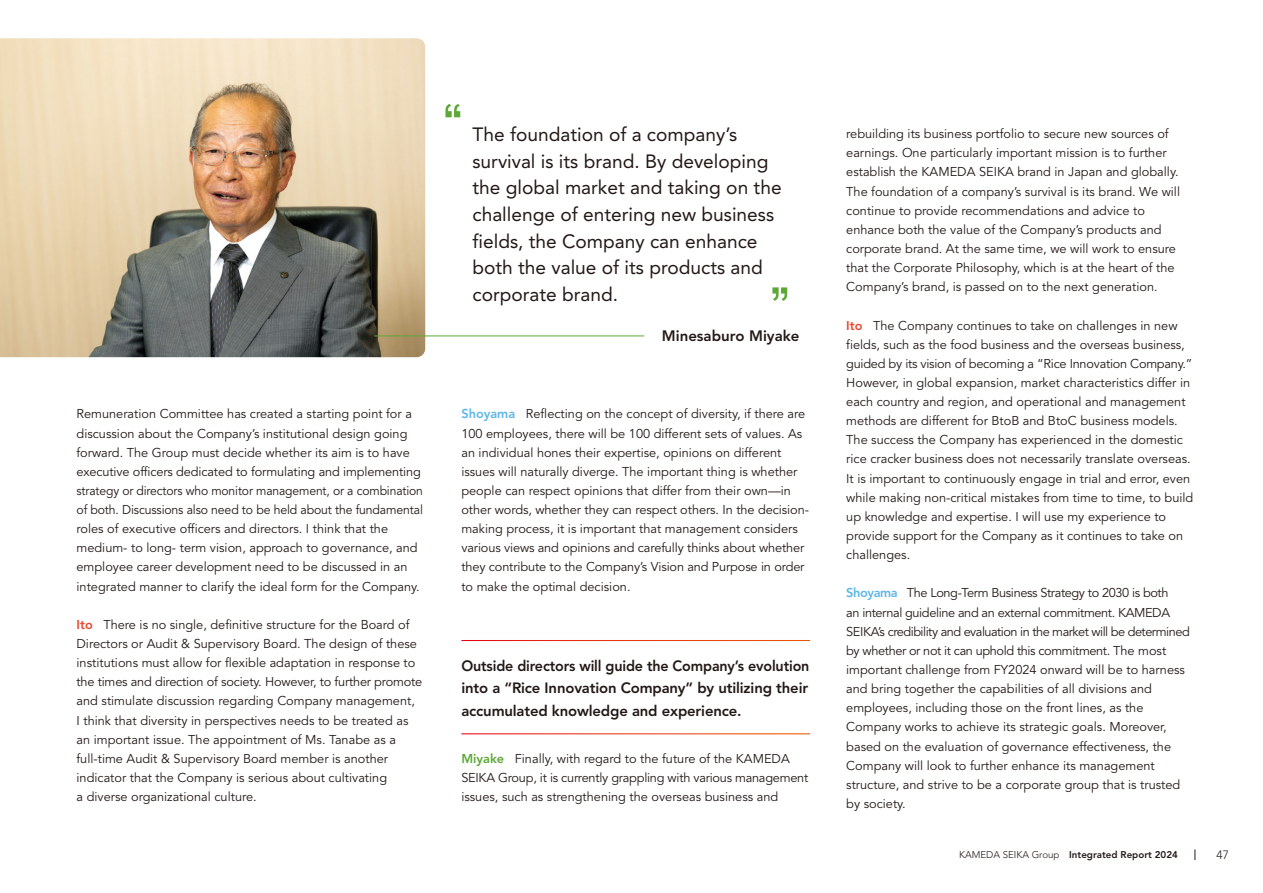
<style>
.page{position:relative;width:1263px;height:893px;background:#fff}
.page>*{position:absolute;margin:0;border:0;box-sizing:border-box;transform-origin:0 0}
.t1{font:54.45px "Hira Kaku Std W4";color:#5da836}
.t2{font:19.2px/26.5px "Avenir LT Std";color:#231916}
.t3{font:800 15px "Avenir LT Std";color:#231916}
.t4{font:800 14.85px/22.4px "Avenir LT Std";letter-spacing:-.01em;color:#231916;text-align:justify;scale:.96 1}
.t5{font:12.75px/19.2px "Avenir LT Std";color:#231916}
.t6{font:300 12px "Avenir LT Std";color:#231916}
.t7{font:800 9.75px "Avenir LT Std";color:#231916}
.s1{font-weight:800;color:#e94931}
.s2{font-weight:800;color:#5eb7e8}
.s3{font-weight:800;color:#5da836}
.s4{font-weight:300}
</style>
<div class="page">
<img style="left:0;top:38px;width:425px;height:319px">
<hr style="left:374px;top:336px;width:270px;height:1px;background:#5da836">
<h1 class="t1" style="left:442px;top:85px;width:24px">“</h1>
<h2 class="t2" style="left:472px;top:122px;width:311px">The foundation of a company’s survival is its brand. By developing the global market and taking on the challenge of entering new business fields, the Company can enhance both the value of its products and corporate brand.</h2>
<h1 class="t1" style="left:769px;top:268px;width:24px">”</h1>
<p class="t3" style="left:662px;top:327px;width:139px">Minesaburo Miyake</p>
<p class="t5" style="left:77px;top:405px;width:348px">Remuneration Committee has created a starting point for a discussion about the Company’s institutional design going forward. The Group must decide whether its aim is to have executive officers dedicated to formulating and implementing strategy or directors who monitor management, or a combination of both. Discussions also need to be held about the fundamental roles of executive officers and directors. I think that the medium- to long- term vision, approach to governance, and employee career development need to be discussed in an integrated manner to clarify the ideal form for the Company.</p>
<p class="t5" style="left:77px;top:615px;width:347px"><span class="s1">Ito</span> There is no single, definitive structure for the Board of Directors or Audit &amp; Supervisory Board. The design of these institutions must allow for flexible adaptation in response to the times and direction of society. However, to further promote and stimulate discussion regarding Company management,<br>I think that diversity in perspectives needs to be treated as an important issue. The appointment of Ms. Tanabe as a full-time Audit &amp; Supervisory Board member is another indicator that the Company is serious about cultivating<br>a diverse organizational culture.</p>
<p class="t5" style="left:461px;top:405px;width:349px"><span class="s2">Shoyama</span> Reflecting on the concept of diversity, if there are 100 employees, there will be 100 different sets of values. As an individual hones their expertise, opinions on different issues will naturally diverge. The important thing is whether people can respect opinions that differ from their own—in other words, whether they can respect others. In the decision&shy;making process, it is important that management considers various views and opinions and carefully thinks about whether they contribute to the Company’s Vision and Purpose in order to make the optimal decision.</p>
<p class="t4" style="left:461px;top:655px;width:364px">Outside directors will guide the Company’s evolution into a “Rice Innovation Company” by utilizing their accumulated knowledge and experience.</p>
<p class="t5" style="left:461px;top:749px;width:348px"><span class="s3">Miyake</span> Finally, with regard to the future of the KAMEDA<br>SEIKA Group, it is currently grappling with various management issues, such as strengthening the overseas business and</p>
<p class="t5" style="left:846px;top:125px;width:335px">rebuilding its business portfolio to secure new sources of earnings. One particularly important mission is to further establish the KAMEDA SEIKA brand in Japan and globally.<br>The foundation of a company’s survival is its brand. We will continue to provide recommendations and advice to enhance both the value of the Company’s products and corporate brand. At the same time, we will work to ensure that the Corporate Philosophy, which is at the heart of the Company’s brand, is passed on to the next generation.</p>
<p class="t5" style="left:846px;top:316px;width:349px"><span class="s1">Ito</span> The Company continues to take on challenges in new fields, such as the food business and the overseas business, guided by its vision of becoming a “Rice Innovation Company.” However, in global expansion, market characteristics differ in each country and region, and operational and management methods are different for BtoB and BtoC business models.<br>The success the Company has experienced in the domestic rice cracker business does not necessarily translate overseas.<br>It is important to continuously engage in trial and error, even while making non-critical mistakes from time to time, to build up knowledge and expertise. I will use my experience to provide support for the Company as it continues to take on challenges.</p>
<p class="t5" style="left:846px;top:584px;width:345px"><span class="s2">Shoyama</span> The Long-Term Business Strategy to 2030 is both<br>an internal guideline and an external commitment. KAMEDA SEIKA’s credibility and evaluation in the market will be determined by whether or not it can uphold this commitment. The most important challenge from FY2024 onward will be to harness and bring together the capabilities of all divisions and employees, including those on the front lines, as the Company works to achieve its strategic goals. Moreover, based on the evaluation of governance effectiveness, the Company will look to further enhance its management structure, and strive to be a corporate group that is trusted by society.</p>
<p class="t7" style="left:959px;top:849px;width:220px"><span class="s4">KAMEDA SEIKA Group</span> Integrated Report 2024</p>
<p class="t6" style="left:1216px;top:847px;width:14px">47</p>
</div>
